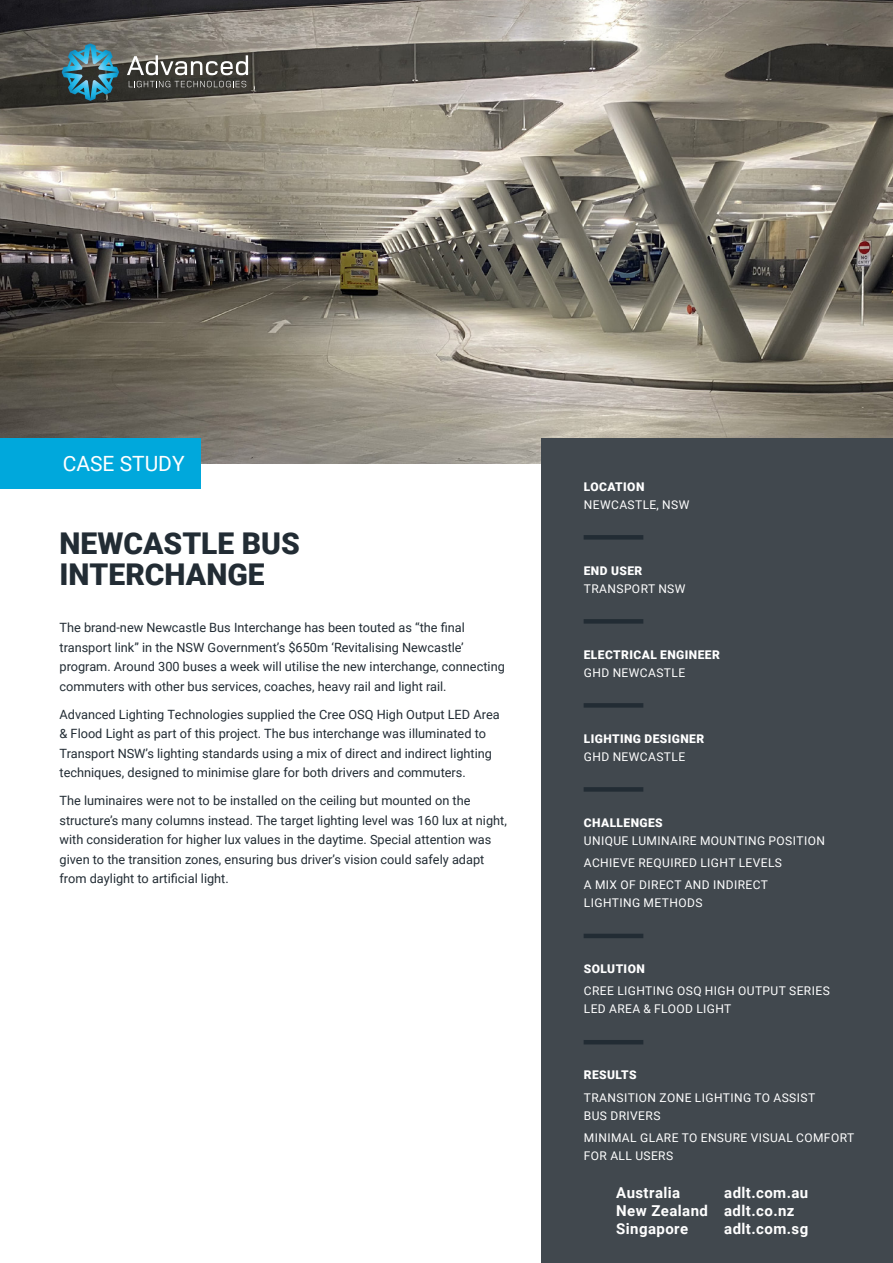
<style>
.page{position:relative;width:893px;height:1263px;background:#fff}
.page>*{position:absolute;margin:0;border:0;box-sizing:border-box;transform-origin:0 0}
.t1{font:900 30px/30.6px "Roboto";color:#222c34}
.t2{font:21px "Roboto";color:#fff}
.t3{font:700 15px/18px "Roboto";letter-spacing:.03em;color:#fff}
.body{font:12.75px/19.5px "Roboto";color:#222c34}
.Feature{font:12px/18px "Roboto";letter-spacing:.035em;color:#fff}
.Feature-2{font:900 12px/18px "Roboto";letter-spacing:.035em;color:#fff}
.s1{font-weight:900}
.s2{font-weight:400}
</style>
<div class="page">
<img style="left:0;top:0;width:893px;height:464px">
<div style="left:541px;top:439px;width:352px;height:824px;background:#41484e"></div>
<div style="left:584px;top:535px;width:59px;height:5px;background:#222c34"></div>
<div style="left:584px;top:619px;width:59px;height:5px;background:#222c34"></div>
<div style="left:584px;top:703px;width:59px;height:5px;background:#222c34"></div>
<div style="left:584px;top:787px;width:59px;height:5px;background:#222c34"></div>
<hr style="left:584px;top:934px;width:59px;height:4px;background:#222c34">
<hr style="left:584px;top:1040px;width:59px;height:4px;background:#222c34">
<svg style="left:127px;top:55px;width:121px;height:20px"></svg>
<svg style="left:129px;top:81px;width:117px;height:6px"></svg>
<svg style="left:62px;top:43px;width:57px;height:58px;background:#3e7585"></svg>
<div style="left:0;top:439px;width:201px;height:50px;background:#00a8dc"></div>
<p class="t2" style="left:63px;top:449px;width:123px">CASE STUDY</p>
<p class="t1" style="left:60px;top:527px;width:242px">NEWCASTLE BUS<br>INTERCHANGE</p>
<p class="body" style="left:60px;top:617px;width:447px">The brand-new Newcastle Bus Interchange has been touted as “the final transport link” in the NSW Government’s $650m ‘Revitalising Newcastle’ program. Around 300 buses a week will utilise the new interchange, connecting commuters with other bus services, coaches, heavy rail and light rail.</p>
<p class="body" style="left:60px;top:704px;width:442px">Advanced Lighting Technologies supplied the Cree OSQ High Output LED Area &amp; Flood Light as part of this project. The bus interchange was illuminated to Transport NSW’s lighting standards using a mix of direct and indirect lighting techniques, designed to minimise glare for both drivers and commuters.</p>
<p class="body" style="left:60px;top:790px;width:449px">The luminaires were not to be installed on the ceiling but mounted on the structure’s many columns instead. The target lighting level was 160 lux at night, with consideration for higher lux values in the daytime. Special attention was given to the transition zones, ensuring bus driver’s vision could safely adapt from daylight to artificial light.</p>
<p class="Feature" style="left:584px;top:477px;width:107px"><span class="s1">LOCATION<br></span>NEWCASTLE, NSW</p>
<p class="Feature" style="left:584px;top:561px;width:103px"><span class="s1">END USER<br></span>TRANSPORT NSW</p>
<p class="Feature-2" style="left:584px;top:645px;width:137px">ELECTRICAL ENGINEER<br><span class="s2">GHD NEWCASTLE</span></p>
<p class="Feature-2" style="left:584px;top:729px;width:122px">LIGHTING DESIGNER<br><span class="s2">GHD NEWCASTLE</span></p>
<p class="Feature" style="left:584px;top:813px;width:243px"><span class="s1">CHALLENGES<br></span>UNIQUE LUMINAIRE MOUNTING POSITION</p>
<p class="Feature" style="left:584px;top:853px;width:200px">ACHIEVE REQUIRED LIGHT LEVELS</p>
<p class="Feature" style="left:584px;top:875px;width:186px">A MIX OF DIRECT AND INDIRECT<br>LIGHTING METHODS</p>
<p class="Feature-2" style="left:584px;top:959px;width:62px">SOLUTION</p>
<p class="Feature" style="left:584px;top:982px;width:247px">CREE LIGHTING OSQ HIGH OUTPUT SERIES<br>LED AREA &amp; FLOOD LIGHT</p>
<p class="Feature-2" style="left:584px;top:1066px;width:54px">RESULTS</p>
<p class="Feature" style="left:584px;top:1088px;width:233px">TRANSITION ZONE LIGHTING TO ASSIST<br>BUS DRIVERS</p>
<p class="Feature" style="left:584px;top:1128px;width:272px">MINIMAL GLARE TO ENSURE VISUAL COMFORT<br>FOR ALL USERS</p>
<p class="t3" style="left:616px;top:1183px;width:66px">Australia</p>
<p class="t3" style="left:616px;top:1183px;width:194px;text-indent:108px">adlt.com.au<br>New Zealand adlt.co.nz<br>Singapore</p>
<p class="t3" style="left:724px;top:1219px;width:86px">adlt.com.sg</p>
</div>
